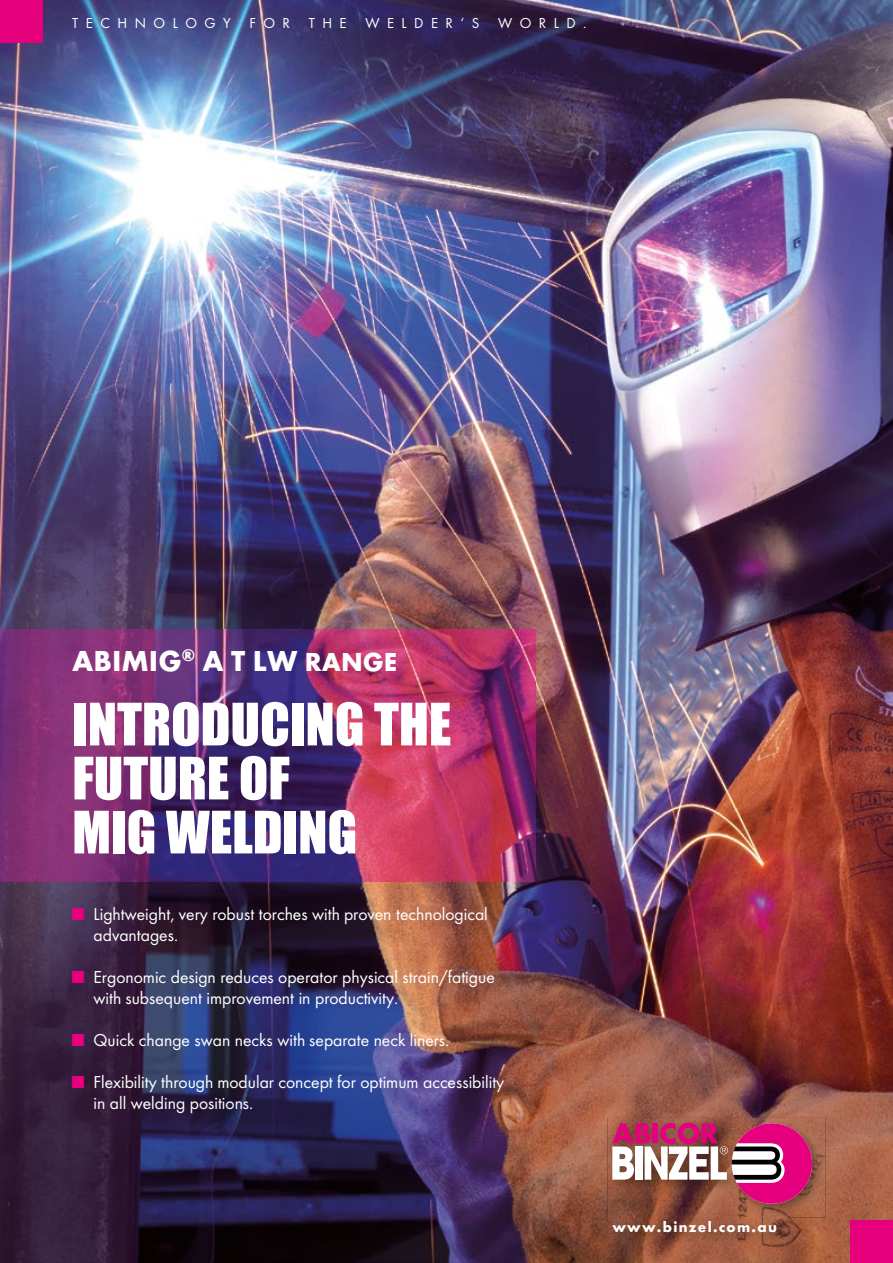
<style>
.page{position:relative;width:893px;height:1263px;background:#fff}
.page>*{position:absolute;margin:0;border:0;box-sizing:border-box;transform-origin:0 0}
.t1{font:54px/54px "Impact";color:#fff}
.t2{font:700 30px "Futura TOT";color:#fff}
.t3{font:18px/21px "Futura TOT Boo";color:#fff}
.t4{font:15px "Futura TOT Boo";letter-spacing:.5em;color:#fff}
.t5{font:700 15px "Futura TOT";letter-spacing:.085em;color:#fff}
.s1{font-size:27px}
.s2{color:#e6007d}
</style>
<div class="page">
<img style="left:0;top:0;width:893px;height:1263px">
<div style="left:0;top:0;width:43px;height:43px;background:#e6007d"></div>
<div style="left:850px;top:1220px;width:43px;height:43px;background:#e6007d"></div>
<img style="left:0;top:629px;width:536px;height:252px">
<img style="left:607px;top:1118px;width:219px;height:99px">
<svg style="left:612px;top:1123px;width:200px;height:81px"></svg>
<img style="left:608px;top:1216px;width:181px;height:30px">
<p class="t4" style="left:72px;top:14px;width:219px">TECHNOLOGY FOR</p>
<p class="t4" style="left:309px;top:14px;width:39px">THE</p>
<p class="t4" style="left:365px;top:14px;width:223px">WELDER‘S WORLD.</p>
<h2 class="t2" style="left:72px;top:642px;width:326px">ABIMIG<sup>®</sup> A T LW <span class="s1">RANGE</span></h2>
<h1 class="t1" style="left:72px;top:696px;width:381px">INTRODUCING THE<br>FUTURE OF<br>MIG WELDING</h1>
<p class="t3" style="left:94px;top:904px;width:396px;text-indent:-21px"><span class="s2">■</span> Lightweight, very robust torches with proven technological advantages.</p>
<p class="t3" style="left:94px;top:967px;width:403px;text-indent:-21px"><span class="s2">■</span> Ergonomic design reduces operator physical strain/fatigue with subsequent improvement in productivity.</p>
<p class="t3" style="left:72px;top:1030px;width:379px"><span class="s2">■</span> Quick change swan necks with separate neck liners.</p>
<p class="t3" style="left:94px;top:1072px;width:412px;text-indent:-21px"><span class="s2">■</span> Flexibility through modular concept for optimum accessibility in all welding positions.</p>
<p class="t5" style="left:612px;top:1218px;width:166px">www.binzel.com.au</p>
</div>
